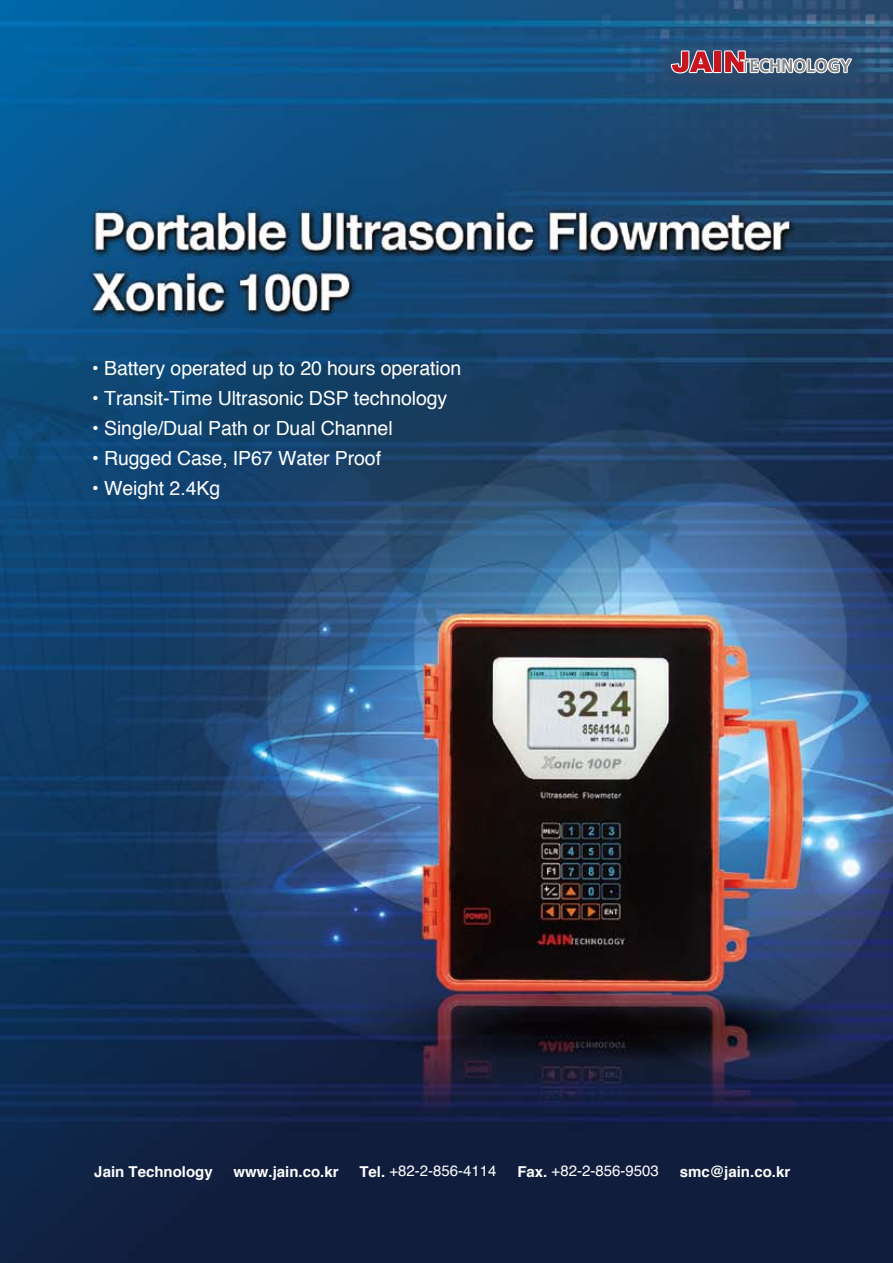
<style>
.page{position:relative;width:893px;height:1263px;background:#fff}
.page>*{position:absolute;margin:0;border:0;box-sizing:border-box;transform-origin:0 0}
.t1{font:19.5px "Helvetica";letter-spacing:-.005em;color:#fff}
.t2{font:700 15px "Helvetica";color:#fff}
.t3{font:15px "Helvetica";color:#fff}
.s1{font-weight:700}
</style>
<div class="page">
<img style="left:0;top:0;width:893px;height:1263px">
<svg style="left:715px;top:50px;width:7px;height:23px"></svg>
<svg style="left:669px;top:49px;width:46px;height:26px"></svg>
<div style="left:714px;top:52px;width:7px;height:20px;background:#c8161e"></div>
<svg style="left:723px;top:49px;width:132px;height:30px;background:#6b7288"></svg>
<p class="t1" style="left:92px;top:356px;width:371px">• Battery operated up to 20 hours operation</p>
<p class="t1" style="left:92px;top:386px;width:357px">• Transit-Time Ultrasonic DSP technology</p>
<p class="t1" style="left:92px;top:416px;width:302px">• Single/Dual Path or Dual Channel</p>
<p class="t1" style="left:92px;top:446px;width:290px">• Rugged Case, IP67 Water Proof</p>
<p class="t1" style="left:92px;top:476px;width:130px">• Weight 2.4Kg</p>
<p class="t2" style="left:94px;top:1162px;width:120px">Jain Technology</p>
<p class="t2" style="left:234px;top:1162px;width:107px">www.jain.co.kr</p>
<p class="t3" style="left:359px;top:1162px;width:139px"><span class="s1">Tel.</span> +82-2-856-4114</p>
<p class="t3" style="left:517px;top:1162px;width:143px"><span class="s1">Fax.</span> +82-2-856-9503</p>
<p class="t2" style="left:680px;top:1162px;width:112px">smc@jain.co.kr</p>
</div>
